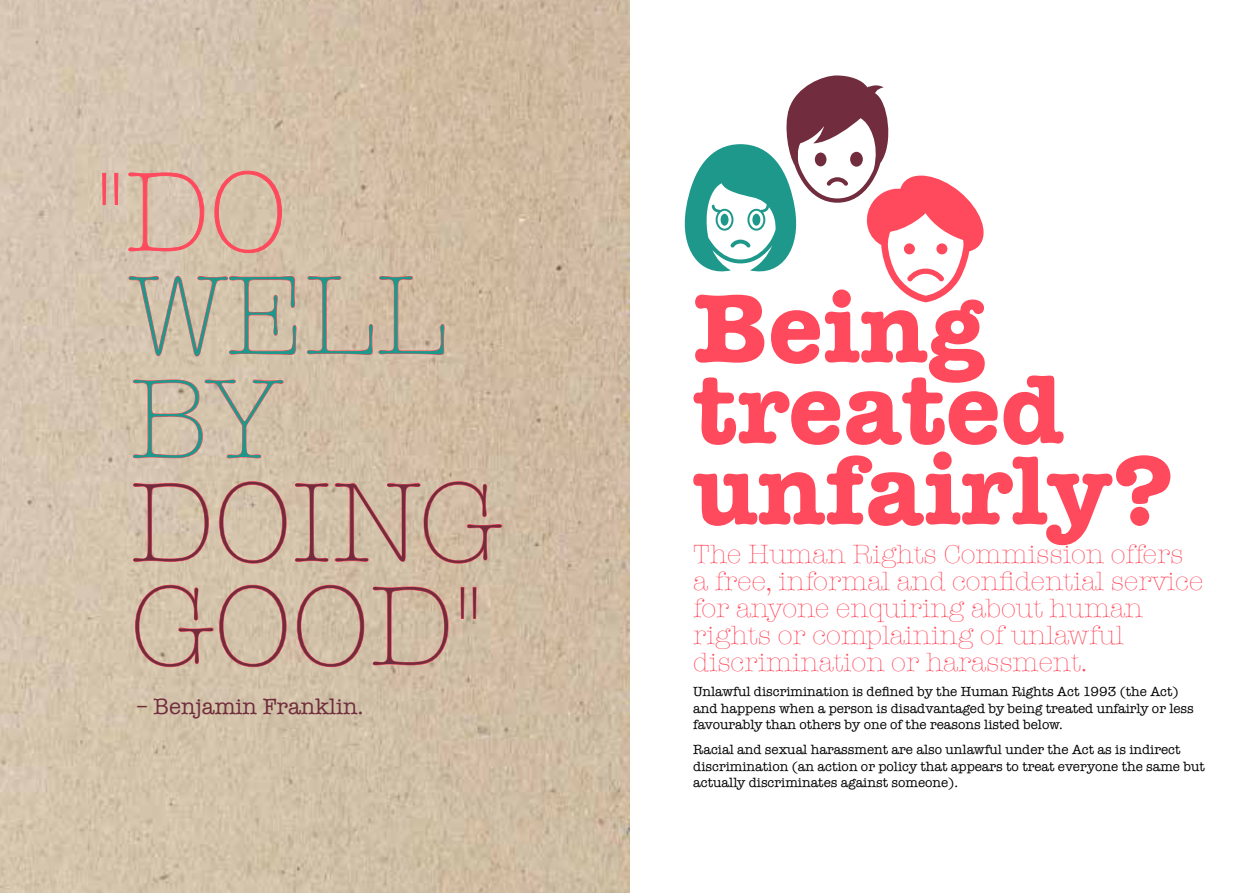
<style>
.page{position:relative;width:1259px;height:893px;background:#fff}
.page>*{position:absolute;margin:0;border:0;box-sizing:border-box;transform-origin:0 0}
.t1{font:300 115.5px/103.5px "American Typewriter";color:#712d3d}
.t2{font:300 115.5px/103.5px "American Typewriter";color:#1e988a}
.t3{font:300 115.5px "American Typewriter";color:#ff495c}
.t4{font:700 100.5px/81px "American Typewriter";color:#ff495c}
.t5{font:300 27px/27px "American Typewriter";color:#ff495c}
.t6{font:22.5px "American Typewriter";color:#712d3d}
.t7{font:13.5px/16.5px "American Typewriter";color:#000}
</style>
<div class="page">
<img style="left:0;top:0;width:629px;height:893px">
<svg style="left:684px;top:75px;width:300px;height:227px"></svg>
<div style="left:815px;top:153px;width:11px;height:13px;background:#712d3d;border-radius:50%"></div>
<svg style="left:103px;top:173px;width:15px;height:32px"></svg>
<svg style="left:129px;top:173px;width:75px;height:78px;background:#d8b9a8"></svg>
<svg style="left:215px;top:171px;width:67px;height:82px;background:#d6b8a3"></svg>
<svg style="left:129px;top:276px;width:167px;height:80px;background:#d7b7a3"></svg>
<svg style="left:307px;top:276px;width:66px;height:79px;background:#d5b5a1"></svg>
<svg style="left:379px;top:276px;width:65px;height:79px;background:#d4b39d"></svg>
<svg style="left:133px;top:380px;width:150px;height:78px;background:#d7b7a4"></svg>
<svg style="left:133px;top:483px;width:76px;height:79px;background:#d7b8a5"></svg>
<svg style="left:219px;top:482px;width:67px;height:81px;background:#d6b9a3"></svg>
<svg style="left:295px;top:483px;width:33px;height:79px;background:#d5b39f"></svg>
<svg style="left:335px;top:480px;width:167px;height:83px;background:#d4b39e"></svg>
<svg style="left:135px;top:585px;width:78px;height:82px;background:#d6b8a3"></svg>
<svg style="left:219px;top:585px;width:67px;height:82px;background:#d5b8a2"></svg>
<svg style="left:297px;top:585px;width:67px;height:82px;background:#d3b5a0"></svg>
<svg style="left:373px;top:587px;width:75px;height:78px;background:#d3b39e"></svg>
<svg style="left:461px;top:587px;width:15px;height:32px"></svg>
<h1 class="t3" style="left:95px;top:148px;width:193px">"DO</h1>
<h1 class="t2" style="left:130px;top:265px;width:319px">WELL<br>BY</h1>
<h1 class="t1" style="left:130px;top:472px;width:374px">DOING<br>GOOD"</h1>
<h3 class="t6" style="left:136px;top:694px;width:229px">– Benjamin Franklin.</h3>
<h2 class="t4" style="left:693px;top:288px;width:481px">Being treated unfairly?</h2>
<h3 class="t5" style="left:693px;top:541px;width:511px">The Human Rights Commission offers a free, informal and confidential service for anyone enquiring about human rights or complaining of unlawful discrimination or harassment.</h3>
<p class="t7" style="left:693px;top:683px;width:502px">Unlawful discrimination is defined by the Human Rights Act 1993 (the Act) and happens when a person is disadvantaged by being treated unfairly or less favourably than others by one of the reasons listed below.</p>
<p class="t7" style="left:693px;top:741px;width:513px">Racial and sexual harassment are also unlawful under the Act as is indirect discrimination (an action or policy that appears to treat everyone the same but actually discriminates against someone).</p>
</div>
